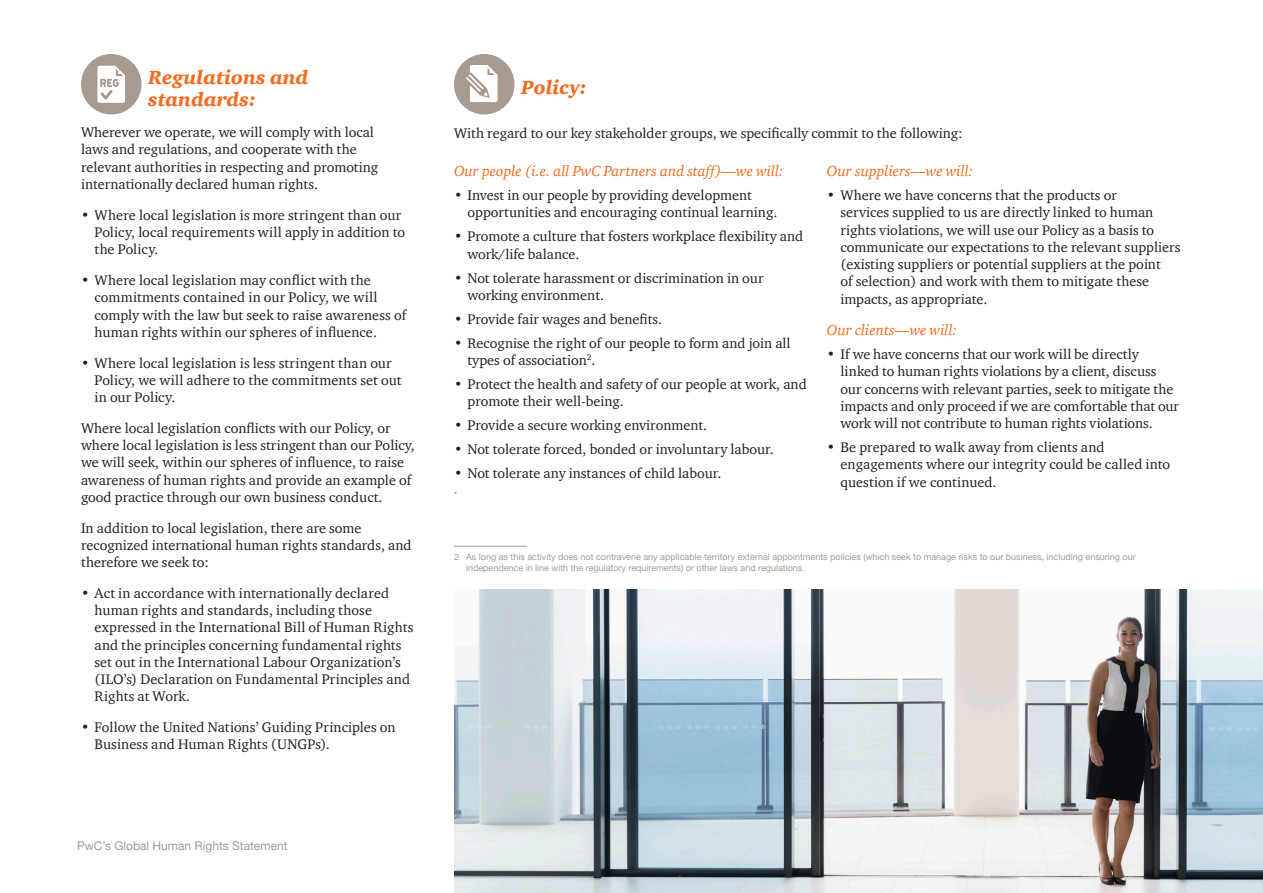
<style>
.page{position:relative;width:1263px;height:893px;background:#fff}
.page>*{position:absolute;margin:0;border:0;box-sizing:border-box;transform-origin:0 0}
.Heading_1{font:italic 900 19.5px/22.5px "ITC Charter Com";color:#f36c21}
.Heading_2{font:italic 15px "ITC Charter Com";color:#f36c21}
.Body_no_bal_lines{font:14.25px/17.2px "ITC Charter Com";color:#231f20}
.Body{font:14.25px/17.2px "ITC Charter Com";color:#231f20}
.t1{font:12px "Helvetica Neue";color:#a79b91}
.Footnote_copy_2_col{font:9px/10.5px "Helvetica Neue";color:#a79b91}
</style>
<div class="page">
<div style="left:81px;top:54px;width:60px;height:60px;background:#a79b91;border-radius:50%"></div>
<svg style="left:97px;top:66px;width:28px;height:37px"></svg>
<svg style="left:454px;top:54px;width:60px;height:60px"></svg>
<img style="left:454px;top:590px;width:809px;height:303px">
<hr style="left:454px;top:546px;width:73px;height:1px;background:#a79b91">
<p class="Heading_1" style="left:148px;top:66px;width:162px">Regulations and standards:</p>
<p class="Body" style="left:81px;top:124px;width:299px">Wherever we operate, we will comply with local laws and regulations, and cooperate with the relevant authorities in respecting and promoting internationally declared human rights.</p>
<p class="Body_no_bal_lines" style="left:94px;top:206px;width:312px;text-indent:-14px">• Where local legislation is more stringent than our<br>Policy, local requirements will apply in addition to the Policy.</p>
<p class="Body_no_bal_lines" style="left:94px;top:271px;width:313px;text-indent:-14px">• Where local legislation may conflict with the commitments contained in our Policy, we will comply with the law but seek to raise awareness of human rights within our spheres of influence.</p>
<p class="Body_no_bal_lines" style="left:94px;top:354px;width:308px;text-indent:-14px">• Where local legislation is less stringent than our<br>Policy, we will adhere to the commitments set out in our Policy.</p>
<p class="Body_no_bal_lines" style="left:81px;top:419px;width:335px">Where local legislation conflicts with our Policy, or where local legislation is less stringent than our Policy, we will seek, within our spheres of influence, to raise awareness of human rights and provide an example of good practice through our own business conduct.</p>
<p class="Body_no_bal_lines" style="left:81px;top:519px;width:332px">In addition to local legislation, there are some recognized international human rights standards, and therefore we seek to:</p>
<p class="Body_no_bal_lines" style="left:94px;top:584px;width:320px;text-indent:-14px">• Act in accordance with internationally declared human rights and standards, including those expressed in the International Bill of Human Rights and the principles concerning fundamental rights set out in the International Labour Organization’s (ILO’s) Declaration on Fundamental Principles and Rights at Work.</p>
<p class="Body_no_bal_lines" style="left:94px;top:718px;width:303px;text-indent:-14px">• Follow the United Nations’ Guiding Principles on<br>Business and Human Rights (UNGPs).</p>
<p class="t1" style="left:77px;top:837px;width:212px">PwC’s Global Human Rights Statement</p>
<p class="Heading_1" style="left:521px;top:76px;width:67px">Policy:</p>
<p class="Body_no_bal_lines" style="left:454px;top:124px;width:510px">With regard to our key stakeholder groups, we specifically commit to the following:</p>
<p class="Heading_2" style="left:454px;top:162px;width:331px">Our people (i.e. all PwC Partners and staff)—we will:</p>
<p class="Body_no_bal_lines" style="left:467px;top:186px;width:311px;text-indent:-14px">• Invest in our people by providing development opportunities and encouraging continual learning.</p>
<p class="Body_no_bal_lines" style="left:467px;top:228px;width:337px;text-indent:-14px">• Promote a culture that fosters workplace flexibility and work/life balance.</p>
<p class="Body_no_bal_lines" style="left:467px;top:269px;width:297px;text-indent:-14px">• Not tolerate harassment or discrimination in our working environment.</p>
<p class="Body_no_bal_lines" style="left:454px;top:310px;width:210px">• Provide fair wages and benefits.</p>
<p class="Body_no_bal_lines" style="left:467px;top:334px;width:325px;text-indent:-14px">• Recognise the right of our people to form and join all types of association<sup>2</sup>.</p>
<p class="Body_no_bal_lines" style="left:467px;top:375px;width:341px;text-indent:-14px">• Protect the health and safety of our people at work, and promote their well-being.</p>
<p class="Body_no_bal_lines" style="left:454px;top:417px;width:255px">• Provide a secure working environment.</p>
<p class="Body_no_bal_lines" style="left:454px;top:441px;width:321px">• Not tolerate forced, bonded or involuntary labour.</p>
<p class="Body_no_bal_lines" style="left:454px;top:465px;width:269px">• Not tolerate any instances of child labour.</p>
<p class="Footnote_copy_2_col" style="left:454px;top:488px;width:5px">•</p>
<p class="Heading_2" style="left:827px;top:162px;width:148px">Our suppliers—we will:</p>
<p class="Body_no_bal_lines" style="left:840px;top:186px;width:341px;text-indent:-14px">• Where we have concerns that the products or<br>services supplied to us are directly linked to human rights violations, we will use our Policy as a basis to communicate our expectations to the relevant suppliers (existing suppliers or potential suppliers at the point<br>of selection) and work with them to mitigate these impacts, as appropriate.</p>
<p class="Heading_2" style="left:827px;top:321px;width:131px">Our clients—we will:</p>
<p class="Body_no_bal_lines" style="left:840px;top:345px;width:340px;text-indent:-14px">• If we have concerns that our work will be directly linked to human rights violations by a client, discuss our concerns with relevant parties, seek to mitigate the impacts and only proceed if we are comfortable that our work will not contribute to human rights violations.</p>
<p class="Body_no_bal_lines" style="left:840px;top:438px;width:331px;text-indent:-14px">• Be prepared to walk away from clients and engagements where our integrity could be called into question if we continued.</p>
<p class="Footnote_copy_2_col" style="left:466px;top:552px;width:671px;text-indent:-12px">2 As long as this activity does not contravene any applicable territory external appointments policies (which seek to manage risks to our business, including ensuring our independence in line with the regulatory requirements) or other laws and regulations.</p>
</div>
